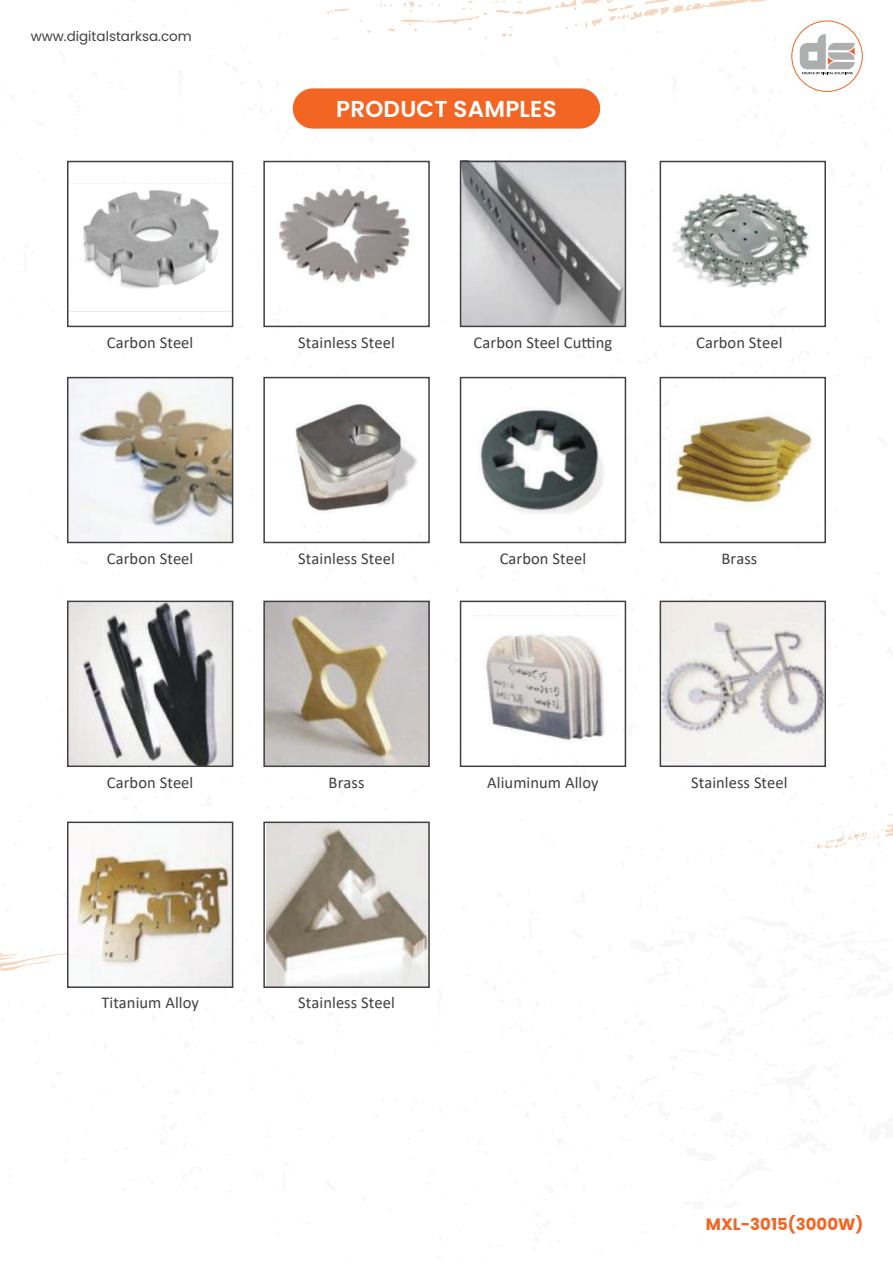
<style>
.page{position:relative;width:893px;height:1263px;background:#fff}
.page>*{position:absolute;margin:0;border:0;box-sizing:border-box;transform-origin:0 0}
.t1{font:600 22.95px "Poppins";letter-spacing:.01em;color:#fff}
.t2{font:16.5px "Calibri";letter-spacing:.005em;color:#413f41}
.t3{font:700 16.5px "Poppins";color:#f26523}
.t4{font:13.5px "Poppins";color:#404041}
</style>
<div class="page">
<svg style="left:67px;top:88px;width:409px;height:240px"></svg>
<svg style="left:67px;top:412px;width:452px;height:356px"></svg>
<svg style="left:478px;top:376px;width:348px;height:360px"></svg>
<svg style="left:481px;top:74px;width:377px;height:303px"></svg>
<svg style="left:814px;top:814px;width:79px;height:35px"></svg>
<svg style="left:0;top:949px;width:67px;height:22px"></svg>
<svg style="left:327px;top:0;width:536px;height:74px"></svg>
<img style="left:70px;top:183px;width:160px;height:129px">
<img style="left:266px;top:181px;width:161px;height:126px">
<img style="left:461px;top:160px;width:164px;height:164px">
<img style="left:663px;top:189px;width:160px;height:116px">
<img style="left:267px;top:403px;width:159px;height:121px">
<img style="left:473px;top:395px;width:144px;height:130px">
<img style="left:669px;top:388px;width:147px;height:137px">
<img style="left:70px;top:604px;width:160px;height:160px">
<img style="left:471px;top:615px;width:147px;height:138px">
<img style="left:663px;top:604px;width:160px;height:160px">
<img style="left:77px;top:824px;width:153px;height:161px">
<img style="left:266px;top:824px;width:161px;height:161px">
<div style="left:67px;top:161px;width:166px;height:166px;border:2px solid #413f41"></div>
<div style="left:263px;top:161px;width:167px;height:166px;border:2px solid #413f41"></div>
<div style="left:460px;top:161px;width:166px;height:166px;border:2px solid #413f41"></div>
<div style="left:660px;top:161px;width:166px;height:166px;border:2px solid #413f41"></div>
<img style="left:70px;top:380px;width:160px;height:160px">
<div style="left:67px;top:377px;width:166px;height:166px;border:2px solid #413f41"></div>
<div style="left:263px;top:377px;width:167px;height:166px;border:2px solid #413f41"></div>
<div style="left:460px;top:377px;width:166px;height:166px;border:2px solid #413f41"></div>
<div style="left:660px;top:377px;width:166px;height:166px;border:2px solid #413f41"></div>
<div style="left:67px;top:601px;width:166px;height:166px;border:2px solid #413f41"></div>
<img style="left:266px;top:604px;width:161px;height:160px">
<div style="left:263px;top:601px;width:167px;height:166px;border:2px solid #413f41"></div>
<div style="left:460px;top:601px;width:166px;height:166px;border:2px solid #413f41"></div>
<div style="left:660px;top:601px;width:166px;height:166px;border:2px solid #413f41"></div>
<div style="left:263px;top:821px;width:167px;height:167px;border:2px solid #413f41"></div>
<div style="left:67px;top:821px;width:166px;height:167px;border:2px solid #413f41"></div>
<div style="left:293px;top:88px;width:307px;height:41px;background:#f26523;border-radius:20px"></div>
<p class="t4" style="left:31px;top:28px;width:163px">www.digitalstarksa.com</p>
<h1 class="t1" style="left:336px;top:96px;width:222px">PRODUCT SAMPLES</h1>
<p class="t2" style="left:107px;top:331px;width:88px">Carbon Steel</p>
<p class="t2" style="left:298px;top:331px;width:98px">Stainless Steel</p>
<p class="t2" style="left:474px;top:331px;width:140px">Carbon Steel Cutting</p>
<p class="t2" style="left:696px;top:331px;width:88px">Carbon Steel</p>
<p class="t2" style="left:107px;top:547px;width:88px">Carbon Steel</p>
<p class="t2" style="left:298px;top:547px;width:98px">Stainless Steel</p>
<p class="t2" style="left:500px;top:547px;width:88px">Carbon Steel</p>
<p class="t2" style="left:721px;top:547px;width:37px">Brass</p>
<p class="t2" style="left:107px;top:771px;width:88px">Carbon Steel</p>
<p class="t2" style="left:329px;top:771px;width:37px">Brass</p>
<p class="t2" style="left:101px;top:991px;width:99px">Titanium Alloy</p>
<p class="t2" style="left:298px;top:991px;width:98px">Stainless Steel</p>
<p class="t2" style="left:487px;top:771px;width:113px">Aliuminum Alloy</p>
<p class="t2" style="left:691px;top:771px;width:98px">Stainless Steel</p>
<p class="t3" style="left:706px;top:1215px;width:159px">MXL-3015(3000W)</p>
</div>
